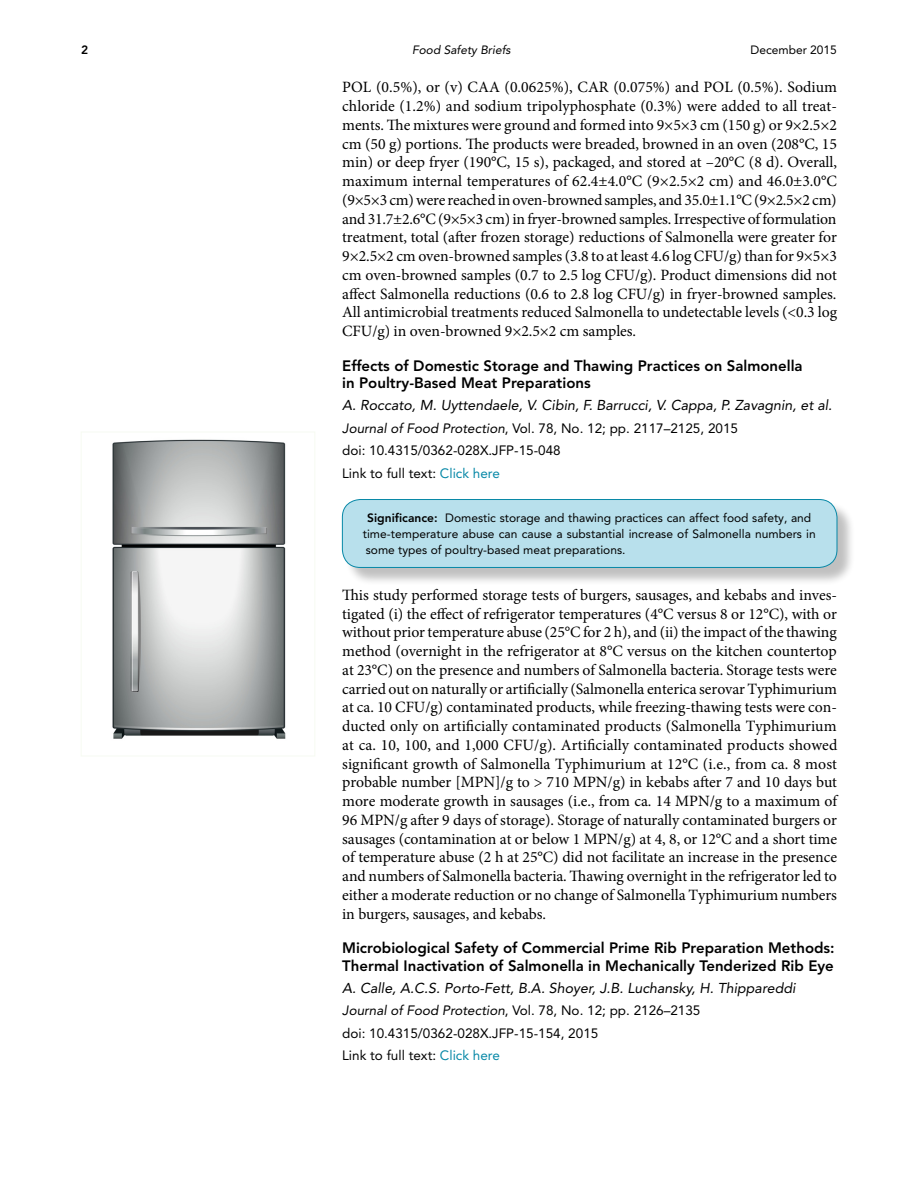
<style>
.page{position:relative;width:918px;height:1188px;background:#fff}
.page>*{position:absolute;margin:0;border:0;box-sizing:border-box;transform-origin:0 0}
.t1{font:15.75px/18.8px "Minion Pro";letter-spacing:-.005em;color:#000;text-align:justify}
.t2{font:800 15px/17.2px "Avenir LT Std";color:#000}
.t3{font:italic 14.25px "Avenir LT Std";color:#000}
.t4{font:13.5px/22.5px "Avenir LT Std";color:#000}
.t5{font:12px/15.8px "Avenir LT Std";color:#000}
.t6{font:italic 12px "Avenir LT Std";color:#000}
.t7{font:800 12px "Avenir LT Std";color:#000}
.s1{font-style:italic}
.s2{color:#0788a7}
.s3{font-weight:800}
</style>
<div class="page">
<img style="left:112px;top:439px;width:174px;height:300px">
<div style="left:344px;top:502px;width:512px;height:85px;background:#000;opacity:.25"></div>
<div style="left:342px;top:500px;width:495px;height:67px;background:#b8e0ec;border-radius:18px"></div>
<div style="left:342px;top:499px;width:495px;height:69px;border:1px solid #0788a7;border-radius:18px"></div>
<p class="t7" style="left:81px;top:43px;width:9px">2</p>
<p class="t6" style="left:412px;top:43px;width:100px">Food Safety Briefs</p>
<p class="t5" style="left:751px;top:42px;width:88px">December 2015</p>
<p class="t1" style="left:342px;top:78px;width:496px">POL (0.5%), or (v) CAA (0.0625%), CAR (0.075%) and POL (0.5%). Sodium chloride (1.2%) and sodium tripolyphosphate (0.3%) were added to all treat&shy;ments. The mixtures were ground and formed into 9×5×3 cm (150 g) or 9×2.5×2 cm (50 g) portions. The products were breaded, browned in an oven (208°C, 15 min) or deep fryer (190°C, 15 s), packaged, and stored at –20°C (8 d). Overall, maximum internal temperatures of 62.4±4.0°C (9×2.5×2 cm) and 46.0±3.0°C (9×5×3 cm) were reached in oven-browned samples, and 35.0±1.1°C (9×2.5×2 cm) and 31.7±2.6°C (9×5×3 cm) in fryer-browned samples. Irrespective of formulation treatment, total (after frozen storage) reductions of Salmonella were greater for 9×2.5×2 cm oven-browned samples (3.8 to at least 4.6 log CFU/g) than for 9×5×3 cm oven-browned samples (0.7 to 2.5 log CFU/g). Product dimensions did not affect Salmonella reductions (0.6 to 2.8 log CFU/g) in fryer-browned samples.<br>All antimicrobial treatments reduced Salmonella to undetectable levels (&lt;0.3 log CFU/g) in oven-browned 9×2.5×2 cm samples.</p>
<p class="t2" style="left:342px;top:357px;width:462px">Effects of Domestic Storage and Thawing Practices on Salmonella in Poultry-Based Meat Preparations</p>
<p class="t3" style="left:342px;top:397px;width:491px">A. Roccato, M. Uyttendaele, V. Cibin, F. Barrucci, V. Cappa, P. Zavagnin, et al.</p>
<p class="t4" style="left:342px;top:417px;width:397px"><span class="s1">Journal of Food Protection</span>, Vol. 78, No. 12; pp. 2117–2125, 2015 doi: 10.4315/0362-028X.JFP-15-048<br>Link to full text: <span class="s2">Click here</span></p>
<p class="t5" style="left:363px;top:510px;width:455px;text-indent:4px"><span class="s3">Significance:</span> Domestic storage and thawing practices can affect food safety, and time-temperature abuse can cause a substantial increase of Salmonella numbers in some types of poultry-based meat preparations.</p>
<p class="t1" style="left:342px;top:586px;width:497px">This study performed storage tests of burgers, sausages, and kebabs and inves&shy;tigated (i) the effect of refrigerator temperatures (4°C versus 8 or 12°C), with or without prior temperature abuse (25°C for 2 h), and (ii) the impact of the thawing method (overnight in the refrigerator at 8°C versus on the kitchen countertop at 23°C) on the presence and numbers of Salmonella bacteria. Storage tests were carried out on naturally or artificially (Salmonella enterica serovar Typhimurium at ca. 10 CFU/g) contaminated products, while freezing-thawing tests were con&shy;ducted only on artificially contaminated products (Salmonella Typhimurium at ca. 10, 100, and 1,000 CFU/g). Artificially contaminated products showed significant growth of Salmonella Typhimurium at 12°C (i.e., from ca. 8 most probable number [MPN]/g to &gt; 710 MPN/g) in kebabs after 7 and 10 days but more moderate growth in sausages (i.e., from ca. 14 MPN/g to a maximum of 96 MPN/g after 9 days of storage). Storage of naturally contaminated burgers or sausages (contamination at or below 1 MPN/g) at 4, 8, or 12°C and a short time of temperature abuse (2 h at 25°C) did not facilitate an increase in the presence and numbers of Salmonella bacteria. Thawing overnight in the refrigerator led to either a moderate reduction or no change of Salmonella Typhimurium numbers in burgers, sausages, and kebabs.</p>
<p class="t2" style="left:342px;top:940px;width:494px">Microbiological Safety of Commercial Prime Rib Preparation Methods:<br>Thermal Inactivation of Salmonella in Mechanically Tenderized Rib Eye</p>
<p class="t3" style="left:342px;top:979px;width:455px">A. Calle, A.C.S. Porto-Fett, B.A. Shoyer, J.B. Luchansky, H. Thippareddi</p>
<p class="t4" style="left:342px;top:999px;width:360px"><span class="s1">Journal of Food Protection</span>, Vol. 78, No. 12; pp. 2126–2135 doi: 10.4315/0362-028X.JFP-15-154, 2015<br>Link to full text: <span class="s2">Click here</span></p>
</div>
